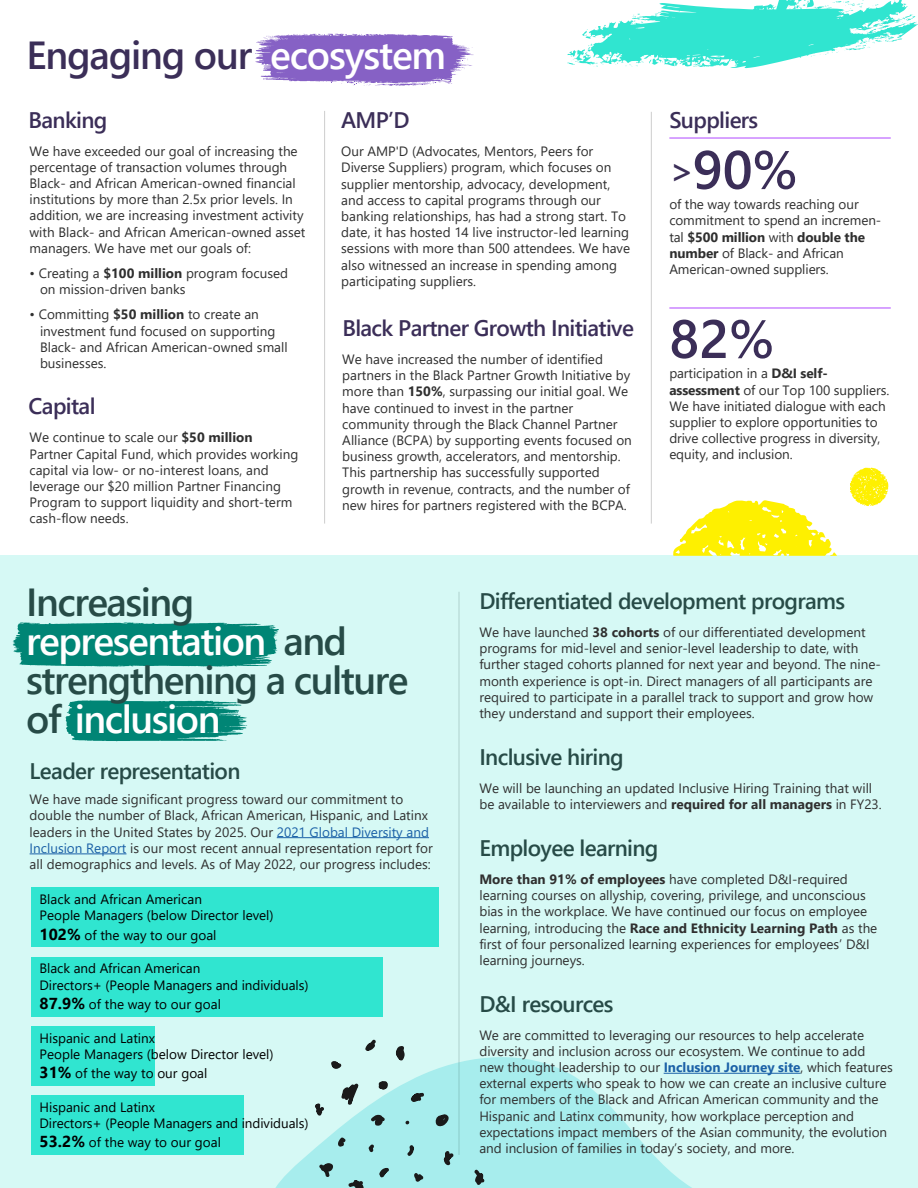
<style>
.page{position:relative;width:918px;height:1188px;background:#fff}
.page>*{position:absolute;margin:0;border:0;box-sizing:border-box;transform-origin:0 0}
.t1{font:600 54px "Segoe UI";color:#3b2e58}
.t2{font:600 39.15px/39px "Segoe UI";letter-spacing:-.04em;color:#274b47}
.t3{font:600 39.15px "Segoe UI";letter-spacing:-.03em;color:#3b2e58}
.t4{font:600 36px "Segoe UI";color:#3b2e58}
.t5{font:600 22.5px "Segoe UI";letter-spacing:-.03em;color:#274b47}
.t6{font:600 22.5px "Segoe UI";letter-spacing:-.03em;color:#3b2e58}
.t7{font:13.5px/16.2px "Segoe UI";color:#2f2f2f}
.t8{font:13.5px/16.2px "Segoe UI";color:#000}
.s1{color:#fff}
.s2{font-weight:700}
.s3{color:#1b61a7}
.s4{font-weight:700;font-size:15.9px}
.s5{font-weight:700;color:#1b61a7}
</style>
<div class="page">
<div style="left:0;top:556px;width:918px;height:632px;background:#d6f9f5"></div>
<svg style="left:275px;top:1057px;width:417px;height:131px;fill:#a7eded"></svg>
<svg style="left:850px;top:467px;width:39px;height:39px"></svg>
<svg style="left:673px;top:500px;width:164px;height:56px"></svg>
<svg style="left:66px;top:700px;width:181px;height:41px;background:#1b9385"></svg>
<svg style="left:255px;top:34px;width:219px;height:52px"></svg>
<hr style="left:651px;top:112px;width:1px;height:412px;background:#d2d2d2">
<hr style="left:324px;top:111px;width:1px;height:413px;background:#d2d2d2">
<svg style="left:12px;top:622px;width:267px;height:45px;background:#169182"></svg>
<hr style="left:664px;top:1073px;width:137px;height:1px;background:#1b61a7">
<div style="left:32px;top:1026px;width:123px;height:60px;background:#30e5d0"></div>
<div style="left:32px;top:1095px;width:212px;height:60px;background:#30e5d0"></div>
<div style="left:32px;top:888px;width:407px;height:59px;background:#30e5d0"></div>
<div style="left:32px;top:957px;width:351px;height:59px;background:#30e5d0"></div>
<hr style="left:277px;top:837px;width:152px;height:1px;background:#1b61a7">
<hr style="left:30px;top:853px;width:96px;height:1px;background:#1b61a7">
<hr style="left:458px;top:592px;width:2px;height:563px;background:#274b47">
<hr style="left:669px;top:137px;width:222px;height:2px;background:#d59dff">
<hr style="left:669px;top:307px;width:222px;height:2px;background:#d59dff">
<svg style="left:379px;top:1167px;width:11px;height:12px"></svg>
<svg style="left:414px;top:1173px;width:10px;height:9px"></svg>
<svg style="left:443px;top:1150px;width:12px;height:16px"></svg>
<svg style="left:406px;top:1144px;width:8px;height:13px"></svg>
<svg style="left:369px;top:1144px;width:5px;height:8px"></svg>
<svg style="left:318px;top:1163px;width:15px;height:15px"></svg>
<svg style="left:404px;top:1120px;width:6px;height:6px"></svg>
<svg style="left:435px;top:1113px;width:15px;height:13px"></svg>
<svg style="left:473px;top:1169px;width:12px;height:17px"></svg>
<svg style="left:411px;top:1092px;width:14px;height:10px"></svg>
<svg style="left:370px;top:1115px;width:15px;height:12px"></svg>
<svg style="left:338px;top:1137px;width:9px;height:10px"></svg>
<svg style="left:341px;top:1083px;width:18px;height:23px"></svg>
<svg style="left:365px;top:1039px;width:11px;height:12px"></svg>
<svg style="left:314px;top:1103px;width:11px;height:13px"></svg>
<svg style="left:331px;top:1060px;width:11px;height:9px"></svg>
<svg style="left:395px;top:1046px;width:10px;height:16px"></svg>
<svg style="left:379px;top:1081px;width:9px;height:9px"></svg>
<svg style="left:347px;top:1179px;width:17px;height:9px"></svg>
<svg style="left:567px;top:0;width:351px;height:69px"></svg>
<h1 class="t3" style="left:27px;top:18px;width:421px">Engaging our <span class="s1">ecosystem</span></h1>
<h2 class="t6" style="left:29px;top:98px;width:80px">Banking</h2>
<p class="t7" style="left:30px;top:141px;width:277px">We have exceeded our goal of increasing the percentage of transaction volumes through Black- and African American-owned financial institutions by more than 2.5x prior levels. In addition, we are increasing investment activity with Black- and African American-owned asset managers. We have met our goals of:</p>
<p class="t7" style="left:40px;top:264px;width:250px;text-indent:-11px">• Creating a <span class="s2">$100 million</span> program focused on mission-driven banks</p>
<p class="t7" style="left:40px;top:305px;width:249px;text-indent:-10px">• Committing <span class="s2">$50 million</span> to create an investment fund focused on supporting<br>Black- and African American-owned small businesses.</p>
<h2 class="t6" style="left:29px;top:385px;width:68px">Capital</h2>
<p class="t7" style="left:30px;top:428px;width:270px">We continue to scale our <span class="s2">$50 million </span>Partner Capital Fund, which provides working capital via low- or no-interest loans, and leverage our $20 million Partner Financing Program to support liquidity and short-term cash-flow needs.</p>
<h2 class="t6" style="left:341px;top:99px;width:70px">AMP’D</h2>
<p class="t7" style="left:341px;top:142px;width:290px">Our AMP'D (Advocates, Mentors, Peers for Diverse Suppliers) program, which focuses on supplier mentorship, advocacy, development, and access to capital programs through our banking relationships, has had a strong start. To date, it has hosted 14 live instructor-led learning sessions with more than 500 attendees. We have also witnessed an increase in spending among participating suppliers.</p>
<h2 class="t6" style="left:342px;top:306px;width:293px">Black Partner Growth Initiative</h2>
<p class="t7" style="left:342px;top:350px;width:291px">We have increased the number of identified partners in the Black Partner Growth Initiative by more than <span class="s2">150%</span>, surpassing our initial goal. We have continued to invest in the partner community through the Black Channel Partner Alliance (BCPA) by supporting events focused on business growth, accelerators, and mentorship.<br>This partnership has successfully supported growth in revenue, contracts, and the number of new hires for partners registered with the BCPA.</p>
<h2 class="t6" style="left:669px;top:99px;width:90px">Suppliers</h2>
<p class="t4" style="left:669px;top:136px;width:26px">&gt;</p>
<p class="t1" style="left:693px;top:119px;width:107px">90%</p>
<p class="t7" style="left:669px;top:195px;width:213px">of the way towards reaching our commitment to spend an incremen&shy;tal <span class="s2">$500 million</span> with <span class="s2">double the number</span> of Black- and African<br>American-owned suppliers.</p>
<p class="t1" style="left:669px;top:288px;width:107px">82%</p>
<p class="t7" style="left:669px;top:364px;width:221px">participation in a <span class="s2">D&amp;I self&shy;assessment</span> of our Top 100 suppliers.<br>We have initiated dialogue with each supplier to explore opportunities to drive collective progress in diversity, equity, and inclusion.</p>
<h1 class="t2" style="left:26px;top:580px;width:384px">Increasing <span class="s1">representation</span> and strengthening a culture of <span class="s1">inclusion</span></h1>
<h2 class="t5" style="left:30px;top:750px;width:212px">Leader representation</h2>
<p class="t7" style="left:30px;top:790px;width:401px">We have made significant progress toward our commitment to double the number of Black, African American, Hispanic, and Latinx leaders in the United States by 2025. Our <span class="s3">2021 Global Diversity and</span></p>
<p class="t7" style="left:30px;top:839px;width:405px"><span class="s3">Inclusion Report</span> is our most recent annual representation report for</p>
<p class="t7" style="left:30px;top:855px;width:403px">all demographics and levels. As of May 2022, our progress includes:</p>
<p class="t8" style="left:40px;top:890px;width:236px">Black and African American<br>People Managers (below Director level)</p>
<p class="t8" style="left:40px;top:925px;width:179px"><span class="s4">102%</span> of the way to our goal</p>
<p class="t8" style="left:40px;top:959px;width:271px">Black and African American<br>Directors+ (People Managers and individuals)</p>
<p class="t8" style="left:40px;top:995px;width:183px"><span class="s4">87.9%</span> of the way to our goal</p>
<p class="t8" style="left:40px;top:1028px;width:236px">Hispanic and Latinx<br>People Managers (below Director level)</p>
<p class="t8" style="left:40px;top:1064px;width:169px"><span class="s4">31%</span> of the way to our goal</p>
<p class="t8" style="left:40px;top:1098px;width:271px">Hispanic and Latinx<br>Directors+ (People Managers and individuals)</p>
<p class="t8" style="left:40px;top:1133px;width:183px"><span class="s4">53.2%</span> of the way to our goal</p>
<h2 class="t5" style="left:479px;top:579px;width:367px">Differentiated development programs</h2>
<p class="t7" style="left:479px;top:623px;width:403px">We have launched <span class="s2">38 cohorts</span> of our differentiated development programs for mid-level and senior-level leadership to date, with further staged cohorts planned for next year and beyond. The nine&shy;month experience is opt-in. Direct managers of all participants are required to participate in a parallel track to support and grow how they understand and support their employees.</p>
<h2 class="t5" style="left:479px;top:736px;width:146px">Inclusive hiring</h2>
<p class="t7" style="left:479px;top:779px;width:404px">We will be launching an updated Inclusive Hiring Training that will be available to interviewers and <span class="s2">required for all managers</span> in FY23.</p>
<h2 class="t5" style="left:479px;top:827px;width:181px">Employee learning</h2>
<p class="t7" style="left:479px;top:870px;width:399px"><span class="s2">More than 91% of employees</span> have completed D&amp;I-required learning courses on allyship, covering, privilege, and unconscious bias in the workplace. We have continued our focus on employee learning, introducing the <span class="s2">Race and Ethnicity Learning Path</span> as the first of four personalized learning experiences for employees’ D&amp;I learning journeys.</p>
<h2 class="t5" style="left:479px;top:983px;width:136px">D&amp;I resources</h2>
<p class="t7" style="left:479px;top:1026px;width:415px">We are committed to leveraging our resources to help accelerate diversity and inclusion across our ecosystem. We continue to add new thought leadership to our <span class="s5">Inclusion Journey site</span>, which features external experts who speak to how we can create an inclusive culture for members of the Black and African American community and the Hispanic and Latinx community, how workplace perception and expectations impact members of the Asian community, the evolution and inclusion of families in today’s society, and more.</p>
</div>
